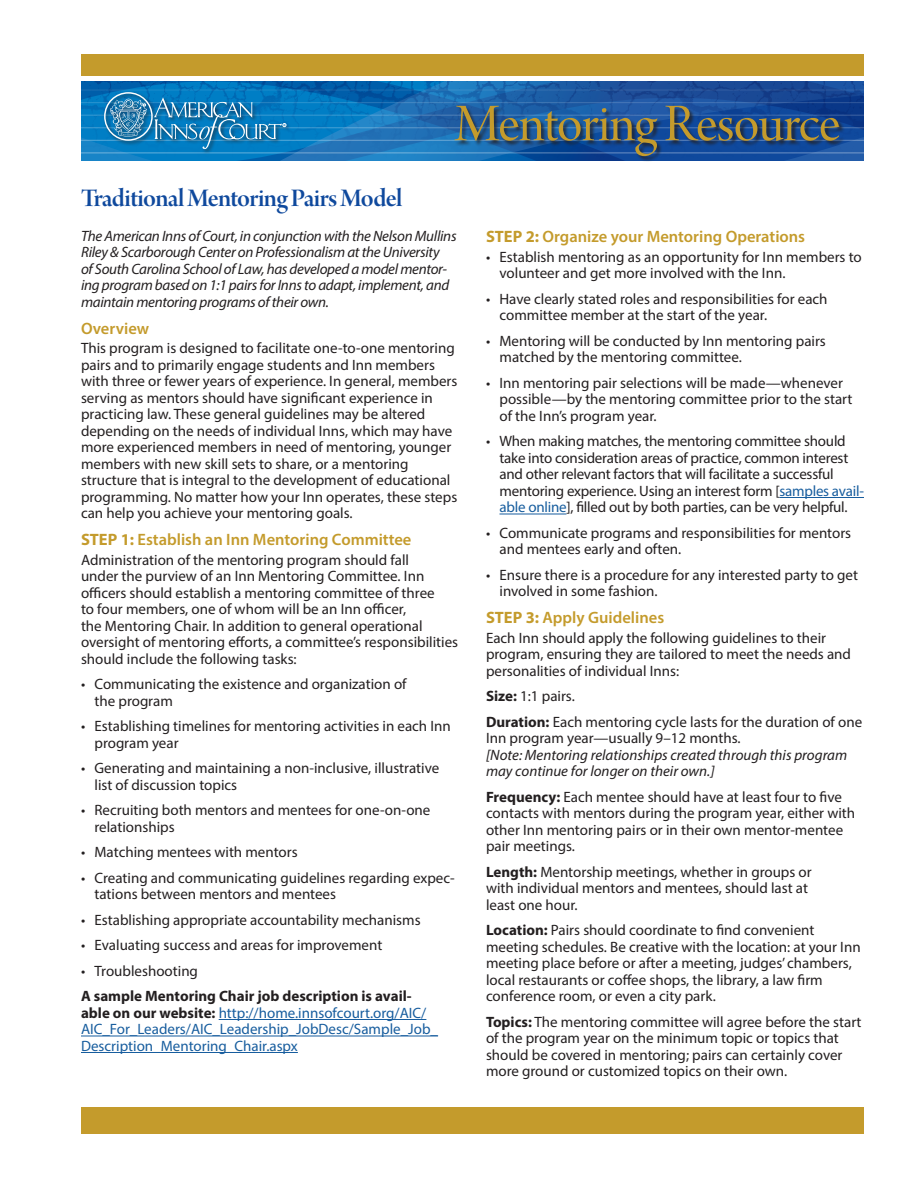
<style>
.page{position:relative;width:918px;height:1188px;background:#fff}
.page>*{position:absolute;margin:0;border:0;box-sizing:border-box;transform-origin:0 0}
.t1{font:56.1px "Arno Pro Display";letter-spacing:-.015em;color:#c49b2c}
.Subhead_1{font:27px "Arno Pro Smbd Display";letter-spacing:-.025em;color:#0f499d}
.Subhead_2{font:600 16.5px "Myriad Pro";color:#c49b2c}
.Body_Text{font:15px/16.5px "Myriad Pro";color:#231f20}
.Body_Text-2{font:italic 15px/16.5px "Myriad Pro";letter-spacing:-.02em;color:#231f20}
.Body_Text-3{font:15px/16.5px "Myriad Pro";color:#175d9e}
.Body_Text-4{font:italic 15px/16.5px "Myriad Pro";color:#231f20}
.s1{font-weight:700}
.s2{font-weight:700;color:#231f20}
.s3{color:#175d9e}
.s4{font-weight:700;font-style:normal}
.s5{font-style:normal}
</style>
<div class="page">
<img style="left:81px;top:81px;width:783px;height:80px">
<hr style="left:81px;top:89px;width:783px;height:2px;background:#fff">
<hr style="left:81px;top:102px;width:783px;height:1px;background:#fff">
<hr style="left:81px;top:115px;width:783px;height:1px;background:#fff">
<hr style="left:81px;top:127px;width:783px;height:1px;background:#fff">
<hr style="left:81px;top:140px;width:783px;height:1px;background:#fff">
<hr style="left:81px;top:152px;width:783px;height:1px;background:#fff">
<div style="left:81px;top:1107px;width:783px;height:27px;background:#c49b2c"></div>
<div style="left:81px;top:54px;width:783px;height:27px;background:#c49b2c"></div>
<hr style="left:81px;top:77px;width:783px;height:4px;background:#fff">
<div style="left:103px;top:91px;width:189px;height:63px;background:#231f20;opacity:.75"></div>
<svg style="left:110px;top:99px;width:37px;height:38px"></svg>
<div style="left:104px;top:92px;width:49px;height:49px;border:1px solid #fff;border-radius:50%"></div>
<svg style="left:154px;top:97px;width:132px;height:52px;background:#2886bd"></svg>
<div style="left:455px;top:106px;width:390px;height:55px;background:#231f20;opacity:.75"></div>
<hr style="left:219px;top:1019px;width:207px;height:1px;background:#175d9e">
<hr style="left:81px;top:1036px;width:357px;height:1px;background:#175d9e">
<hr style="left:81px;top:1052px;width:217px;height:1px;background:#175d9e">
<hr style="left:779px;top:497px;width:85px;height:1px;background:#175d9e">
<hr style="left:500px;top:514px;width:66px;height:1px;background:#175d9e">
<p class="t1" style="left:454px;top:93px;width:387px">Mentoring Resource</p>
<p class="Subhead_1" style="left:81px;top:184px;width:323px">Traditional Mentoring Pairs Model</p>
<p class="Body_Text-2" style="left:81px;top:227px;width:377px">The American Inns of Court, in conjunction with the Nelson Mullins Riley &amp; Scarborough Center on Professionalism at the University<br>of South Carolina School of Law, has developed a model mentor&shy;ing program based on 1:1 pairs for Inns to adapt, implement, and maintain mentoring programs of their own.</p>
<p class="Subhead_2" style="left:81px;top:318px;width:70px">Overview</p>
<p class="Body_Text" style="left:81px;top:340px;width:378px">This program is designed to facilitate one-to-one mentoring pairs and to primarily engage students and Inn members with three or fewer years of experience. In general, members serving as mentors should have significant experience in practicing law. These general guidelines may be altered depending on the needs of individual Inns, which may have more experienced members in need of mentoring, younger members with new skill sets to share, or a mentoring structure that is integral to the development of educational programming. No matter how your Inn operates, these steps can help you achieve your mentoring goals.</p>
<p class="Subhead_2" style="left:81px;top:529px;width:332px"><span class="s1">STEP 1:</span> Establish an Inn Mentoring Committee</p>
<p class="Body_Text" style="left:81px;top:551px;width:379px">Administration of the mentoring program should fall<br>under the purview of an Inn Mentoring Committee. Inn officers should establish a mentoring committee of three<br>to four members, one of whom will be an Inn officer,<br>the Mentoring Chair. In addition to general operational oversight of mentoring efforts, a committee’s responsibilities should include the following tasks:</p>
<p class="Body_Text" style="left:94px;top:676px;width:314px;text-indent:-14px">• Communicating the existence and organization of the program</p>
<p class="Body_Text" style="left:94px;top:718px;width:358px;text-indent:-14px">• Establishing timelines for mentoring activities in each Inn program year</p>
<p class="Body_Text" style="left:94px;top:760px;width:346px;text-indent:-14px">• Generating and maintaining a non-inclusive, illustrative list of discussion topics</p>
<p class="Body_Text" style="left:94px;top:802px;width:337px;text-indent:-14px">• Recruiting both mentors and mentees for one-on-one relationships</p>
<p class="Body_Text" style="left:81px;top:844px;width:218px">• Matching mentees with mentors</p>
<p class="Body_Text" style="left:94px;top:869px;width:362px;text-indent:-14px">• Creating and communicating guidelines regarding expec&shy;tations between mentors and mentees</p>
<p class="Body_Text" style="left:81px;top:911px;width:341px">• Establishing appropriate accountability mechanisms</p>
<p class="Body_Text" style="left:81px;top:937px;width:303px">• Evaluating success and areas for improvement</p>
<p class="Body_Text" style="left:81px;top:962px;width:119px">• Troubleshooting</p>
<p class="Body_Text-3" style="left:81px;top:988px;width:359px"><span class="s2">A sample Mentoring Chair job description is avail&shy;able on our website:</span> http://home.innsofcourt.org/AIC/ AIC_For_Leaders/AIC_Leadership_JobDesc/Sample_Job_ Description_Mentoring_Chair.aspx</p>
<p class="Subhead_2" style="left:486px;top:226px;width:321px"><span class="s1">STEP 2:</span> Organize your Mentoring Operations</p>
<p class="Body_Text" style="left:500px;top:248px;width:364px;text-indent:-14px">• Establish mentoring as an opportunity for Inn members to volunteer and get more involved with the Inn.</p>
<p class="Body_Text" style="left:500px;top:290px;width:330px;text-indent:-14px">• Have clearly stated roles and responsibilities for each committee member at the start of the year.</p>
<p class="Body_Text" style="left:500px;top:332px;width:328px;text-indent:-14px">• Mentoring will be conducted by Inn mentoring pairs matched by the mentoring committee.</p>
<p class="Body_Text" style="left:500px;top:374px;width:355px;text-indent:-14px">• Inn mentoring pair selections will be made—whenever possible—by the mentoring committee prior to the start of the Inn’s program year.</p>
<p class="Body_Text" style="left:500px;top:433px;width:366px;text-indent:-14px">• When making matches, the mentoring committee should take into consideration areas of practice, common interest and other relevant factors that will facilitate a successful mentoring experience. Using an interest form [<span class="s3">samples avail&shy;able online</span>], filled out by both parties, can be very helpful.</p>
<p class="Body_Text" style="left:500px;top:524px;width:353px;text-indent:-14px">• Communicate programs and responsibilities for mentors and mentees early and often.</p>
<p class="Body_Text" style="left:500px;top:566px;width:360px;text-indent:-14px">• Ensure there is a procedure for any interested party to get involved in some fashion.</p>
<p class="Subhead_2" style="left:486px;top:607px;width:180px"><span class="s1">STEP 3:</span> Apply Guidelines</p>
<p class="Body_Text" style="left:486px;top:629px;width:367px">Each Inn should apply the following guidelines to their program, ensuring they are tailored to meet the needs and personalities of individual Inns:</p>
<p class="Body_Text" style="left:486px;top:688px;width:90px"><span class="s1">Size:</span> 1:1 pairs.</p>
<p class="Body_Text-4" style="left:486px;top:713px;width:378px"><span class="s4">Duration:</span> <span class="s5">Each mentoring cycle lasts for the duration of one Inn program year—usually 9–12 months.<br></span>[Note: Mentoring relationships created through this program may continue for longer on their own.]</p>
<p class="Body_Text" style="left:486px;top:788px;width:371px"><span class="s1">Frequency:</span> Each mentee should have at least four to five contacts with mentors during the program year, either with other Inn mentoring pairs or in their own mentor-mentee pair meetings.</p>
<p class="Body_Text" style="left:486px;top:863px;width:327px"><span class="s1">Length:</span> Mentorship meetings, whether in groups or with individual mentors and mentees, should last at least one hour.</p>
<p class="Body_Text" style="left:486px;top:922px;width:376px"><span class="s1">Location:</span> Pairs should coordinate to find convenient meeting schedules. Be creative with the location: at your Inn meeting place before or after a meeting, judges’ chambers, local restaurants or coffee shops, the library, a law firm conference room, or even a city park.</p>
<p class="Body_Text" style="left:486px;top:1013px;width:377px"><span class="s1">Topics:</span> The mentoring committee will agree before the start of the program year on the minimum topic or topics that should be covered in mentoring; pairs can certainly cover more ground or customized topics on their own.</p>
</div>
